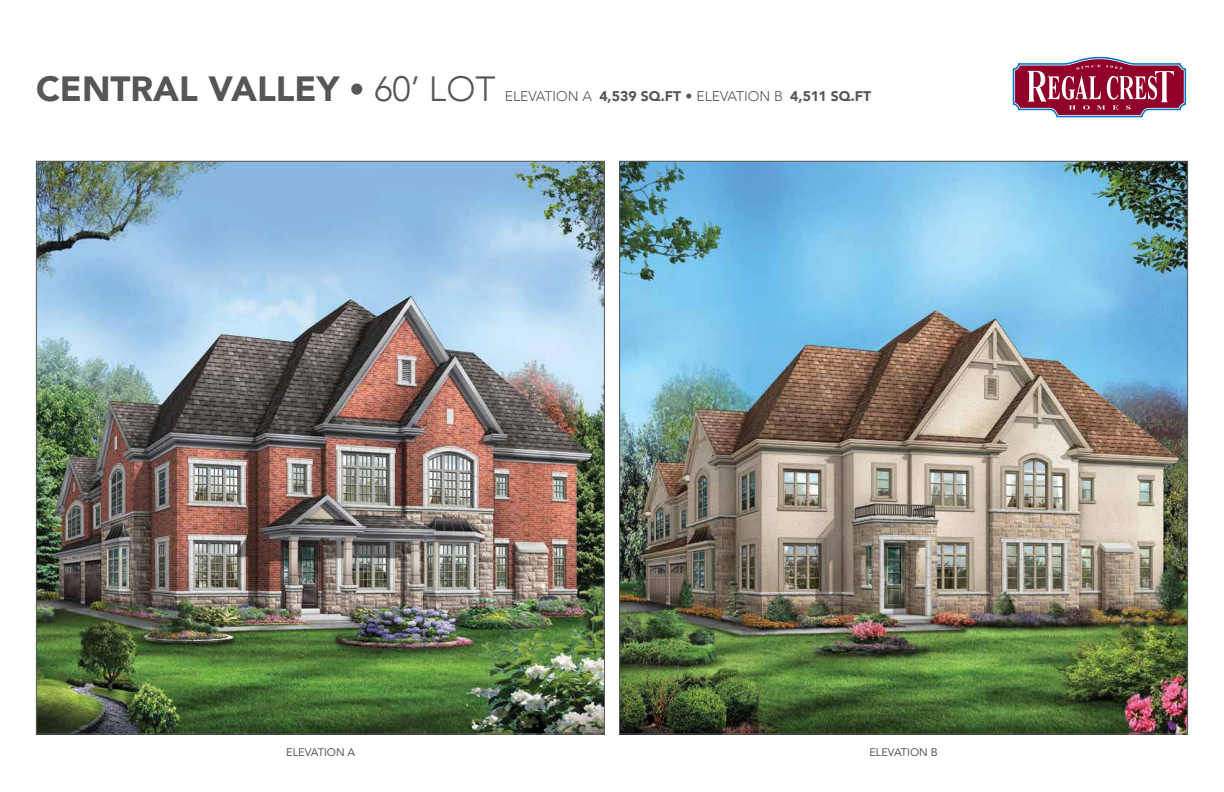
<style>
.page{position:relative;width:1224px;height:792px;background:#fff}
.page>*{position:absolute;margin:0;border:0;box-sizing:border-box;transform-origin:0 0}
.t1{font:900 35px "Avenir";color:#565659}
.t2{font:900 14px "Avenir";color:#565659}
.t3{font:11px "Avenir";color:#58595b}
.s1{font-weight:500;font-size:31px}
.s2{font-weight:300}
</style>
<div class="page">
<svg style="left:1012px;top:58px;width:175px;height:60px"></svg>
<img style="left:38px;top:163px;width:565px;height:569px">
<img style="left:621px;top:163px;width:565px;height:569px">
<h1 class="t1" style="left:36px;top:66px;width:461px">CENTRAL VALLEY <span class="s1">•</span> <span class="s2">60’ LOT</span></h1>
<p class="t2" style="left:505px;top:87px;width:368px"><span class="s2">ELEVATION A</span> 4,539 SQ.FT • <span class="s2">ELEVATION B</span> 4,511 SQ.FT</p>
<p class="t3" style="left:286px;top:745px;width:71px">ELEVATION A</p>
<p class="t3" style="left:869px;top:745px;width:70px">ELEVATION B</p>
</div>
